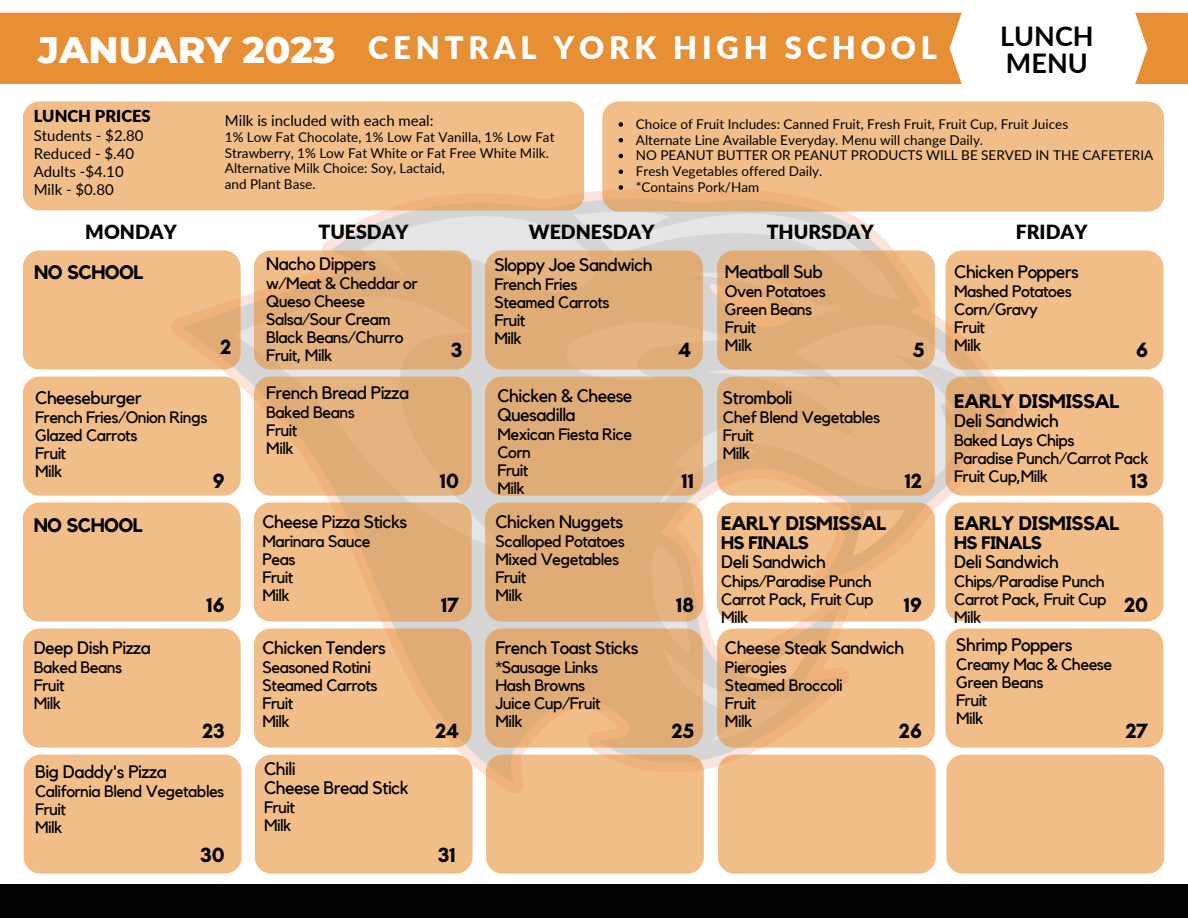
<style>
.page{position:relative;width:1188px;height:918px;background:#fff}
.page>*{position:absolute;margin:0;border:0;box-sizing:border-box;transform-origin:0 0}
.t1{font:800 37.5px "Montserrat";color:#fff}
.t2{font:900 30.9px "Lato";letter-spacing:.155em;color:#fff}
.t3{font:700 27px "Lato";color:#000}
.t4{font:700 21px "Glacial Indifference";color:#020202}
.t5{font:700 19.5px "Kollektif";letter-spacing:-.03em;color:#000}
.t6{font:900 19.5px "Lato";color:#000}
.t7{font:18px/19.2px "Kollektif";letter-spacing:-.03em;color:#000}
.t8{font:700 18px "Kollektif";letter-spacing:-.03em;color:#000}
.t9{font:16.5px/18px "Kollektif";letter-spacing:-.03em;color:#000}
.t10{font:900 16.5px "Lato";color:#000}
.t11{font:15px/18px "Lato";color:#000}
.t12{font:13.5px/15.8px "Lato";color:#000}
</style>
<div class="page">
<img style="left:161px;top:190px;width:866px;height:614px">
<div style="left:23px;top:250px;width:218px;height:120px;background:linear-gradient(to right,#f3c18c,#ecb883);border-radius:17px"></div>
<div style="left:254px;top:250px;width:218px;height:120px;background:#e5b37f;border-radius:17px"></div>
<div style="left:485px;top:250px;width:218px;height:120px;background:#dfac78;border-radius:17px"></div>
<div style="left:717px;top:250px;width:218px;height:120px;background:linear-gradient(to right,#e0ac78,#e6b37e);border-radius:17px"></div>
<div style="left:946px;top:250px;width:217px;height:120px;background:#f1be89;border-radius:17px"></div>
<div style="left:23px;top:377px;width:218px;height:119px;background:#f1be89;border-radius:17px"></div>
<div style="left:254px;top:377px;width:218px;height:119px;background:linear-gradient(to right,#ebb782,#deac78);border-radius:17px"></div>
<div style="left:485px;top:377px;width:218px;height:119px;background:#dfac78;border-radius:17px"></div>
<div style="left:717px;top:377px;width:218px;height:119px;background:#e5b37f;border-radius:17px"></div>
<div style="left:946px;top:377px;width:217px;height:119px;background:linear-gradient(to right,#e8b37f,#f5c28d);border-radius:17px"></div>
<div style="left:23px;top:502px;width:218px;height:120px;background:#f1be89;border-radius:17px"></div>
<div style="left:254px;top:502px;width:218px;height:120px;background:linear-gradient(to right,#f5c28c,#dca975);border-radius:17px"></div>
<div style="left:485px;top:502px;width:218px;height:120px;background:linear-gradient(to right,#dcaa76,#e5b17c);border-radius:17px"></div>
<svg style="left:717px;top:502px;width:218px;height:120px;background:#eebb86"></svg>
<div style="left:946px;top:502px;width:217px;height:120px;background:#f1be89;border-radius:17px"></div>
<div style="left:23px;top:629px;width:218px;height:119px;background:#f1be89;border-radius:17px"></div>
<div style="left:254px;top:629px;width:218px;height:119px;background:linear-gradient(to right,#f6c38e,#e5b07c);border-radius:17px"></div>
<div style="left:485px;top:629px;width:218px;height:119px;background:linear-gradient(to bottom,#ddab77,#e6b27d);border-radius:17px"></div>
<div style="left:717px;top:629px;width:218px;height:119px;background:linear-gradient(to right,#e4af7b,#f4c18c);border-radius:17px"></div>
<div style="left:946px;top:629px;width:217px;height:119px;background:#f1be89;border-radius:17px"></div>
<div style="left:24px;top:755px;width:218px;height:119px;background:#f1be89;border-radius:17px"></div>
<div style="left:255px;top:755px;width:218px;height:119px;background:#f1be89;border-radius:17px"></div>
<div style="left:486px;top:755px;width:218px;height:119px;background:linear-gradient(to bottom,#efba84,#f2c08b);border-radius:17px"></div>
<div style="left:718px;top:755px;width:218px;height:119px;background:#f1be89;border-radius:17px"></div>
<div style="left:946px;top:755px;width:218px;height:119px;background:#f1be89;border-radius:17px"></div>
<div style="left:23px;top:101px;width:561px;height:110px;background:#f1be89;border-radius:17px"></div>
<svg style="left:602px;top:101px;width:561px;height:111px;background:#f0bd88"></svg>
<div style="left:0;top:13px;width:962px;height:71px;background:#e78f34"></div>
<div style="left:1135px;top:13px;width:53px;height:71px;background:#e78f34"></div>
<div style="left:0;top:885px;width:1188px;height:33px;background:#020202"></div>
<svg style="left:619px;top:122px;width:4px;height:5px"></svg>
<svg style="left:619px;top:138px;width:4px;height:4px"></svg>
<svg style="left:619px;top:154px;width:4px;height:4px"></svg>
<svg style="left:619px;top:169px;width:4px;height:5px"></svg>
<svg style="left:619px;top:185px;width:4px;height:5px"></svg>
<h1 class="t1" style="left:38px;top:26px;width:299px">JANUARY 2023</h1>
<h2 class="t2" style="left:368px;top:29px;width:570px">CENTRAL YORK HIGH SCHOOL</h2>
<h3 class="t3" style="left:1000px;top:19px;width:95px">LUNCH</h3>
<h3 class="t3" style="left:1006px;top:46px;width:83px">MENU</h3>
<p class="t10" style="left:34px;top:106px;width:119px">LUNCH PRICES</p>
<p class="t11" style="left:34px;top:127px;width:111px">Students - $2.80<br>Reduced - $.40<br>Adults -$4.10<br>Milk - $0.80</p>
<p class="t11" style="left:225px;top:111px;width:210px">Milk is included with each meal:</p>
<p class="t12" style="left:225px;top:129px;width:331px">1% Low Fat Chocolate, 1% Low Fat Vanilla, 1% Low Fat Strawberry, 1% Low Fat White or Fat Free White Milk.<br>Alternative Milk Choice: Soy, Lactaid,<br>and Plant Base.</p>
<p class="t12" style="left:636px;top:116px;width:519px">Choice of Fruit Includes: Canned Fruit, Fresh Fruit, Fruit Cup, Fruit Juices<br>Alternate Line Available Everyday. Menu will change Daily.<br>NO PEANUT BUTTER OR PEANUT PRODUCTS WILL BE SERVED IN THE CAFETERIA Fresh Vegetables offered Daily.<br>*Contains Pork/Ham</p>
<p class="t6" style="left:85px;top:220px;width:93px">MONDAY</p>
<p class="t6" style="left:318px;top:220px;width:92px">TUESDAY</p>
<p class="t6" style="left:529px;top:220px;width:127px">WEDNESDAY</p>
<p class="t6" style="left:767px;top:220px;width:108px">THURSDAY</p>
<p class="t6" style="left:1016px;top:220px;width:73px">FRIDAY</p>
<p class="t7" style="left:954px;top:263px;width:126px">Chicken Poppers</p>
<p class="t9" style="left:954px;top:283px;width:119px">Mashed Potatoes<br>Corn/Gravy<br>Fruit<br>Milk</p>
<p class="t7" style="left:266px;top:255px;width:111px">Nacho Dippers</p>
<p class="t9" style="left:266px;top:275px;width:153px">w/Meat &amp; Cheddar or<br>Queso Cheese<br>Salsa/Sour Cream<br>Black Beans/Churro<br>Fruit, Milk</p>
<p class="t7" style="left:494px;top:256px;width:160px">Sloppy Joe Sandwich</p>
<p class="t9" style="left:494px;top:276px;width:117px">French Fries<br>Steamed Carrots<br>Fruit<br>Milk</p>
<p class="t7" style="left:725px;top:263px;width:99px">Meatball Sub</p>
<p class="t9" style="left:725px;top:283px;width:102px">Oven Potatoes<br>Green Beans<br>Fruit<br>Milk</p>
<p class="t5" style="left:34px;top:263px;width:111px">NO SCHOOL</p>
<p class="t4" style="left:220px;top:334px;width:12px">2</p>
<p class="t4" style="left:451px;top:337px;width:13px">3</p>
<p class="t4" style="left:678px;top:337px;width:14px">4</p>
<p class="t4" style="left:913px;top:337px;width:13px">5</p>
<p class="t4" style="left:1136px;top:337px;width:13px">6</p>
<p class="t7" style="left:35px;top:389px;width:108px">Cheeseburger</p>
<p class="t9" style="left:35px;top:409px;width:174px">French Fries/Onion Rings<br>Glazed Carrots<br>Fruit<br>Milk</p>
<p class="t4" style="left:213px;top:468px;width:13px">9</p>
<p class="t7" style="left:266px;top:384px;width:144px">French Bread Pizza</p>
<p class="t9" style="left:266px;top:404px;width:90px">Baked Beans<br>Fruit<br>Milk</p>
<p class="t7" style="left:497px;top:387px;width:136px">Chicken &amp; Cheese<br>Quesadilla</p>
<p class="t9" style="left:497px;top:426px;width:136px">Mexican Fiesta Rice<br>Corn<br>Fruit<br>Milk</p>
<p class="t4" style="left:440px;top:468px;width:21px">10</p>
<p class="t4" style="left:682px;top:468px;width:14px">11</p>
<p class="t7" style="left:723px;top:389px;width:71px">Stromboli</p>
<p class="t9" style="left:723px;top:409px;width:159px">Chef Blend Vegetables<br>Fruit<br>Milk</p>
<p class="t4" style="left:905px;top:468px;width:19px">12</p>
<p class="t5" style="left:954px;top:392px;width:167px">EARLY DISMISSAL</p>
<p class="t7" style="left:954px;top:412px;width:106px">Deli Sandwich</p>
<p class="t9" style="left:954px;top:432px;width:196px">Baked Lays Chips<br>Paradise Punch/Carrot Pack<br>Fruit Cup,Milk</p>
<p class="t4" style="left:1131px;top:468px;width:19px">13</p>
<p class="t5" style="left:34px;top:516px;width:111px">NO SCHOOL</p>
<p class="t4" style="left:207px;top:592px;width:20px">16</p>
<p class="t7" style="left:262px;top:513px;width:146px">Cheese Pizza Sticks</p>
<p class="t9" style="left:262px;top:533px;width:110px">Marinara Sauce<br>Peas<br>Fruit<br>Milk</p>
<p class="t4" style="left:441px;top:592px;width:19px">17</p>
<p class="t7" style="left:495px;top:513px;width:129px">Chicken Nuggets</p>
<p class="t9" style="left:495px;top:533px;width:131px">Scalloped Potatoes<br>Mixed Vegetables<br>Fruit<br>Milk</p>
<p class="t4" style="left:676px;top:592px;width:19px">18</p>
<p class="t5" style="left:721px;top:514px;width:167px">EARLY DISMISSAL</p>
<p class="t8" style="left:721px;top:535px;width:89px">HS FINALS</p>
<p class="t7" style="left:721px;top:553px;width:106px">Deli Sandwich</p>
<p class="t9" style="left:721px;top:573px;width:154px;text-align:justify">Chips/Paradise Punch Carrot Pack, Fruit Cup Milk</p>
<p class="t4" style="left:904px;top:592px;width:20px">19</p>
<p class="t5" style="left:954px;top:514px;width:167px">EARLY DISMISSAL</p>
<p class="t8" style="left:954px;top:535px;width:89px">HS FINALS</p>
<p class="t7" style="left:954px;top:553px;width:106px">Deli Sandwich</p>
<p class="t9" style="left:954px;top:573px;width:154px;text-align:justify">Chips/Paradise Punch Carrot Pack, Fruit Cup Milk</p>
<p class="t4" style="left:1124px;top:592px;width:25px">20</p>
<p class="t7" style="left:34px;top:639px;width:119px">Deep Dish Pizza</p>
<p class="t9" style="left:34px;top:659px;width:90px">Baked Beans<br>Fruit<br>Milk</p>
<p class="t4" style="left:203px;top:718px;width:24px">23</p>
<p class="t7" style="left:262px;top:639px;width:125px">Chicken Tenders</p>
<p class="t9" style="left:262px;top:659px;width:117px">Seasoned Rotini<br>Steamed Carrots<br>Fruit<br>Milk</p>
<p class="t4" style="left:435px;top:718px;width:25px">24</p>
<p class="t7" style="left:495px;top:639px;width:145px">French Toast Sticks</p>
<p class="t9" style="left:495px;top:659px;width:107px">*Sausage Links<br>Hash Browns<br>Juice Cup/Fruit<br>Milk</p>
<p class="t4" style="left:672px;top:718px;width:24px">25</p>
<p class="t7" style="left:956px;top:636px;width:118px">Shrimp Poppers</p>
<p class="t9" style="left:956px;top:656px;width:158px">Creamy Mac &amp; Cheese<br>Green Beans<br>Fruit<br>Milk</p>
<p class="t7" style="left:725px;top:639px;width:181px">Cheese Steak Sandwich</p>
<p class="t9" style="left:725px;top:659px;width:119px">Pierogies<br>Steamed Broccoli<br>Fruit<br>Milk</p>
<p class="t4" style="left:899px;top:718px;width:24px">26</p>
<p class="t4" style="left:1126px;top:718px;width:24px">27</p>
<p class="t7" style="left:35px;top:763px;width:133px">Big Daddy's Pizza</p>
<p class="t9" style="left:35px;top:783px;width:191px">California Blend Vegetables<br>Fruit<br>Milk</p>
<p class="t7" style="left:264px;top:760px;width:146px">Chili<br>Cheese Bread Stick</p>
<p class="t9" style="left:264px;top:799px;width:33px">Fruit<br>Milk</p>
<p class="t4" style="left:200px;top:842px;width:26px">30</p>
<p class="t4" style="left:438px;top:842px;width:19px">31</p>
</div>
